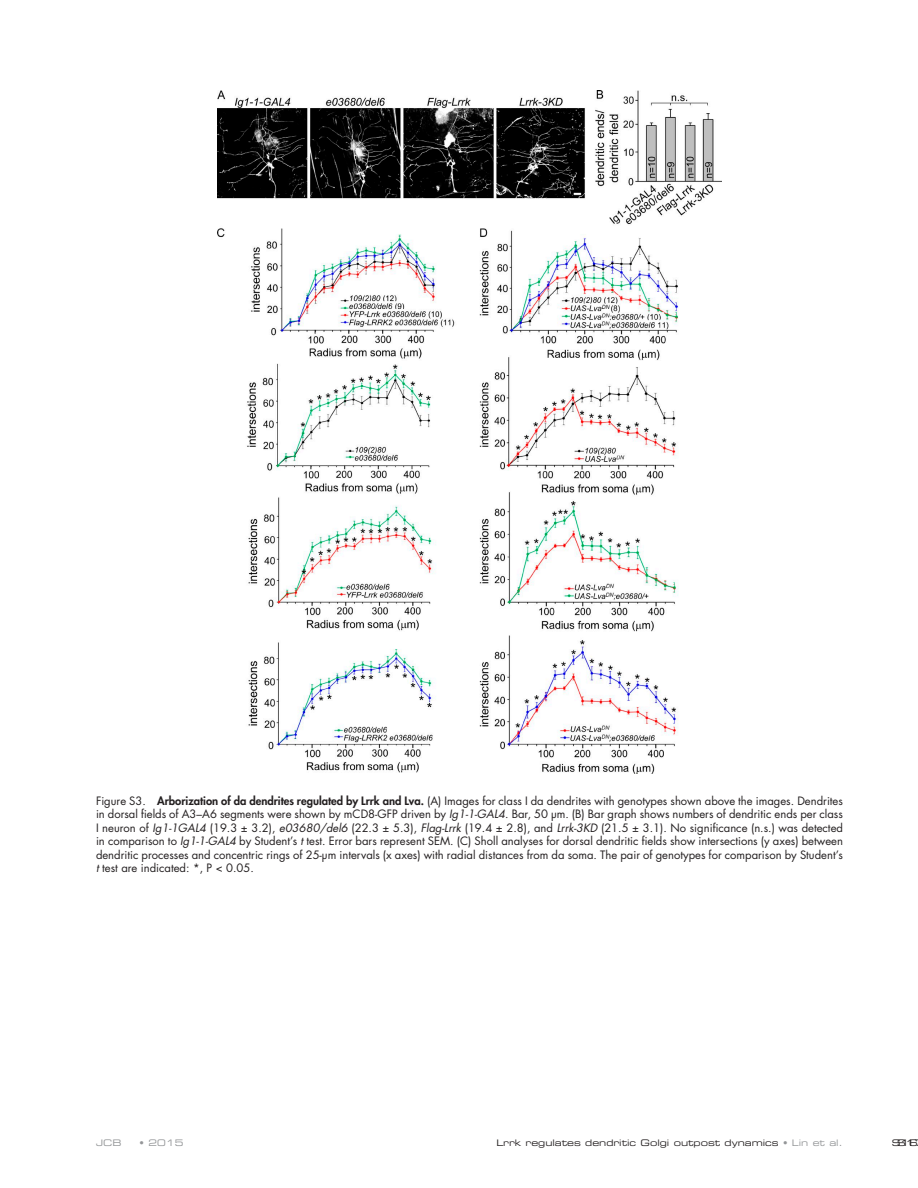
<style>
.page{position:relative;width:918px;height:1188px;background:#fff}
.page>*{position:absolute;margin:0;border:0;box-sizing:border-box;transform-origin:0 0}
.t1{font:11.25px/13.5px "Futura Std";color:#231f20;text-align:justify}
.t2{font:9px "Eurostile LT Std Ex 2";color:#231f20}
.t3{font:9px "Eurostile LT Std Ex 2";letter-spacing:.01em;color:#949698}
.s1{font-weight:800}
.s2{font-style:italic}
.s3{color:#949698}
</style>
<div class="page">
<img style="left:217px;top:90px;width:505px;height:683px">
<p class="t1" style="left:96px;top:794px;width:749px">Figure S3. <span class="s1">Arborization of da dendrites regulated by Lrrk and Lva.</span> (A) Images for class I da dendrites with genotypes shown above the images. Dendrites in dorsal fields of A3–A6 segments were shown by mCD8-GFP driven by <span class="s2">Ig1-1-GAL4</span>. Bar, 50 µm. (B) Bar graph shows numbers of dendritic ends per class I neuron of <span class="s2">Ig1-1GAL4</span> (19.3 ± 3.2), <span class="s2">e03680/del6</span> (22.3 ± 5.3), <span class="s2">Flag-Lrrk</span> (19.4 ± 2.8), and <span class="s2">Lrrk-3KD</span> (21.5 ± 3.1). No significance (n.s.) was detected in comparison to <span class="s2">Ig1-1-GAL4</span> by Student’s <span class="s2">t</span> test. Error bars represent SEM. (C) Sholl analyses for dorsal dendritic fields show intersections (y axes) between dendritic processes and concentric rings of 25-µm intervals (x axes) with radial distances from da soma. The pair of genotypes for comparison by Student’s <span class="s2">t</span> test are indicated: *, P &lt; 0.05.</p>
<p class="t3" style="left:96px;top:1136px;width:27px">JCB</p>
<p class="t3" style="left:139px;top:1136px;width:45px">• 2015</p>
<p class="t2" style="left:496px;top:1136px;width:348px">Lrrk regulates dendritic Golgi outpost dynamics <span class="s3">• Lin et al.</span></p>
<p class="t2" style="left:892px;top:1136px;width:28px">S16</p>
<p class="t2" style="left:897px;top:1136px;width:19px">S1</p>
</div>
